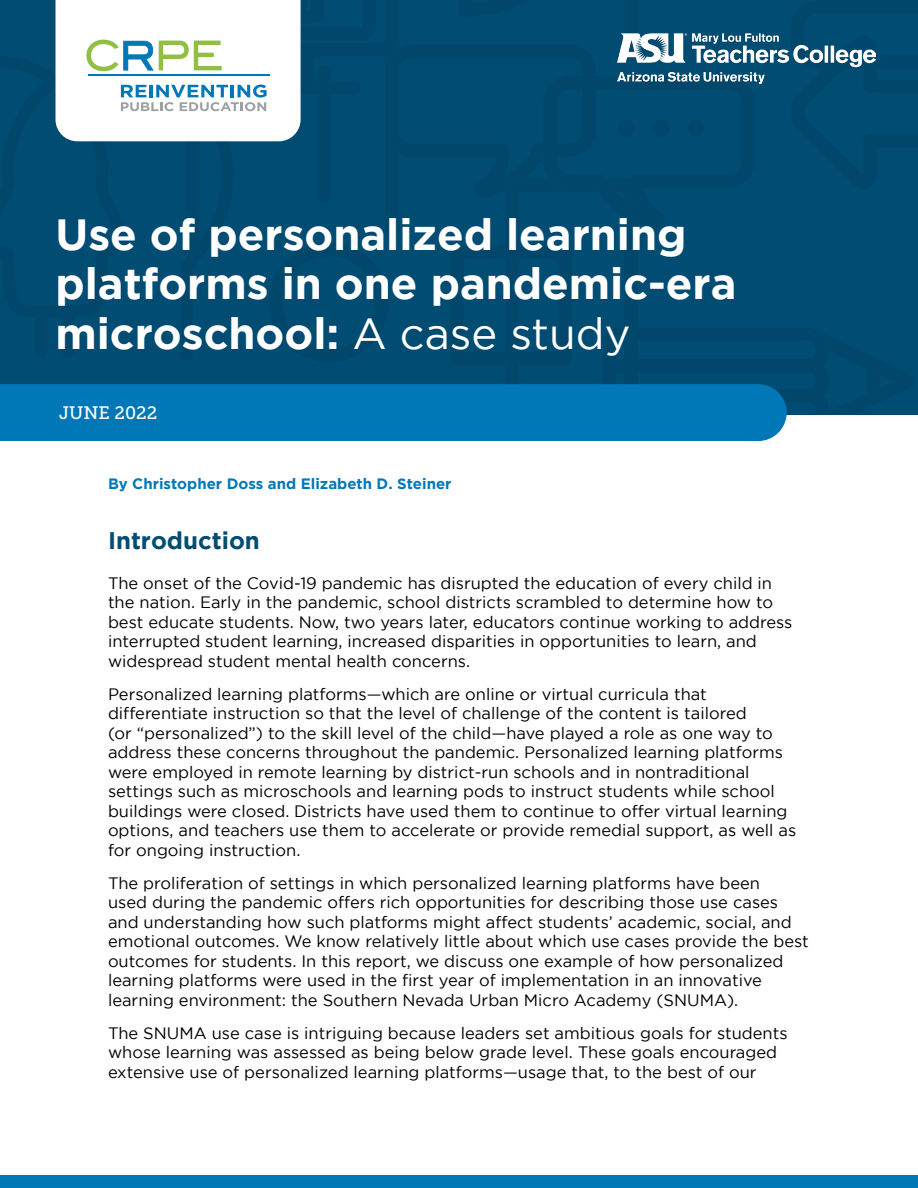
<style>
.page{position:relative;width:918px;height:1188px;background:#fff}
.page>*{position:absolute;margin:0;border:0;box-sizing:border-box;transform-origin:0 0}
.t1{font:700 43.5px/49.5px "Gotham";color:#fff}
.t2{font:700 24px "Gotham";color:#004c72}
.t3{font:18px "Museo Slab 500";color:#fff}
.t4{font:16.5px/19.5px "Gotham";color:#000}
.t5{font:700 15px "Gotham";color:#0078b8}
.s1{font-weight:400}
</style>
<div class="page">
<div style="left:0;top:1176px;width:918px;height:12px;background:#0078b8"></div>
<div style="left:0;top:415px;width:787px;height:26px;background:#0078b8"></div>
<svg style="left:0;top:0;width:918px;height:415px;background:#155d81"></svg>
<img style="left:617px;top:33px;width:259px;height:51px">
<h1 class="t1" style="left:56px;top:208px;width:683px">Use of personalized learning platforms in one pandemic-era microschool: <span class="s1">A case study</span></h1>
<p class="t3" style="left:59px;top:403px;width:100px">JUNE 2022</p>
<p class="t5" style="left:108px;top:475px;width:345px">By Christopher Doss and Elizabeth D. Steiner</p>
<h2 class="t2" style="left:108px;top:527px;width:153px">Introduction</h2>
<p class="t4" style="left:108px;top:573px;width:686px">The onset of the Covid-19 pandemic has disrupted the education of every child in the nation. Early in the pandemic, school districts scrambled to determine how to best educate students. Now, two years later, educators continue working to address interrupted student learning, increased disparities in opportunities to learn, and widespread student mental health concerns.</p>
<p class="t4" style="left:108px;top:684px;width:690px">Personalized learning platforms—which are online or virtual curricula that differentiate instruction so that the level of challenge of the content is tailored<br>(or “personalized”) to the skill level of the child—have played a role as one way to address these concerns throughout the pandemic. Personalized learning platforms were employed in remote learning by district-run schools and in nontraditional settings such as microschools and learning pods to instruct students while school buildings were closed. Districts have used them to continue to offer virtual learning options, and teachers use them to accelerate or provide remedial support, as well as for ongoing instruction.</p>
<p class="t4" style="left:108px;top:873px;width:702px">The proliferation of settings in which personalized learning platforms have been<br>used during the pandemic offers rich opportunities for describing those use cases and understanding how such platforms might affect students’ academic, social, and emotional outcomes. We know relatively little about which use cases provide the best outcomes for students. In this report, we discuss one example of how personalized learning platforms were used in the first year of implementation in an innovative learning environment: the Southern Nevada Urban Micro Academy (SNUMA).</p>
<p class="t4" style="left:108px;top:1023px;width:681px">The SNUMA use case is intriguing because leaders set ambitious goals for students whose learning was assessed as being below grade level. These goals encouraged extensive use of personalized learning platforms—usage that, to the best of our</p>
</div>
